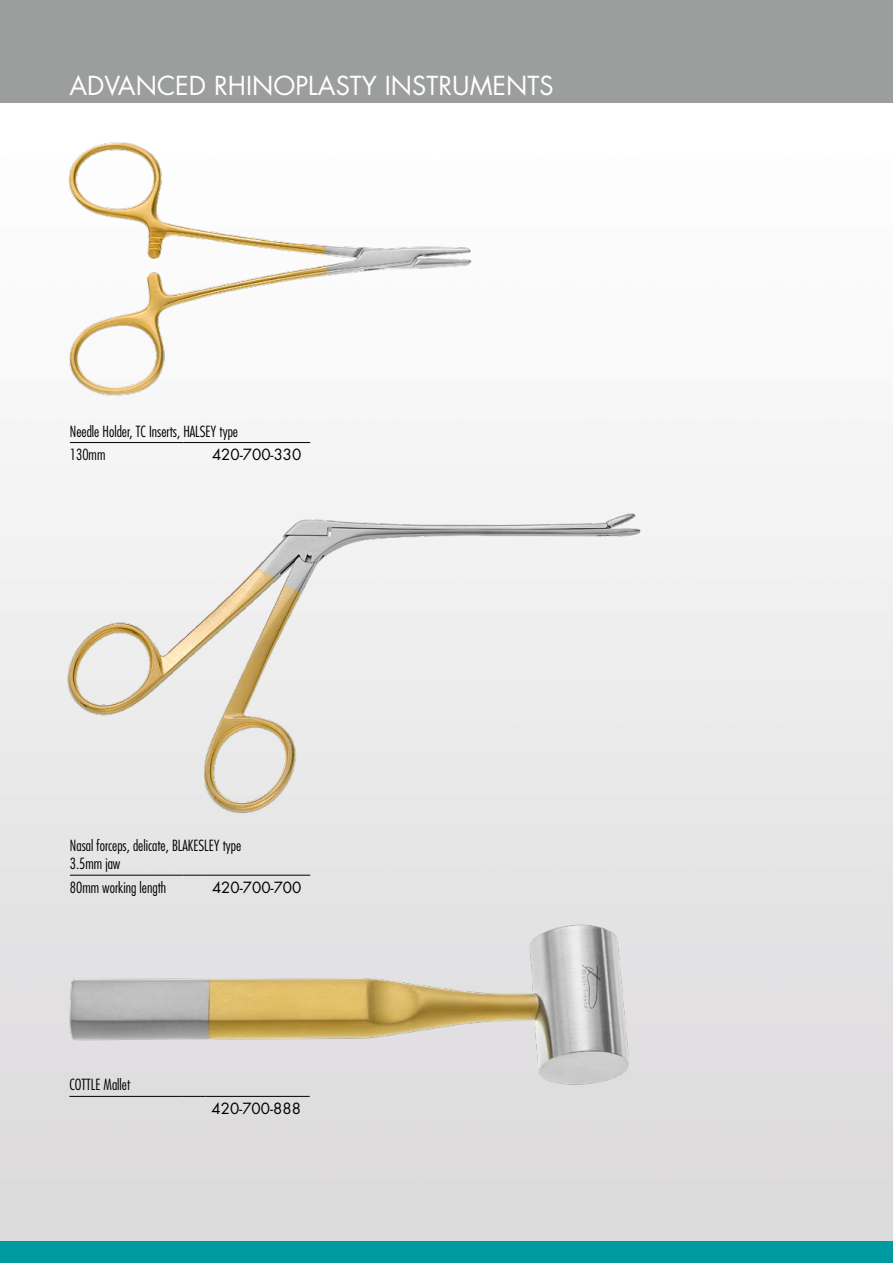
<style>
.page{position:relative;width:893px;height:1263px;background:#fff}
.page>*{position:absolute;margin:0;border:0;box-sizing:border-box;transform-origin:0 0}
.t1{font:25.5px "Futura";color:#fff}
.t2{font:300 condensed 15px/23.7px "Futura LT";color:#000}
.t3{font:15px "Futura";color:#000}
</style>
<div class="page">
<img style="left:0;top:102px;width:893px;height:1140px">
<div style="left:0;top:0;width:893px;height:102px;background:#9c9d9d"></div>
<div style="left:0;top:1242px;width:893px;height:21px;background:#009aa3"></div>
<img style="left:58px;top:131px;width:422px;height:273px">
<hr style="left:70px;top:442px;width:113px;height:1px;background:#000">
<svg style="left:183px;top:442px;width:23px;height:1px"></svg>
<hr style="left:206px;top:442px;width:104px;height:1px;background:#000">
<img style="left:48px;top:508px;width:603px;height:317px">
<hr style="left:70px;top:875px;width:113px;height:1px;background:#000">
<svg style="left:183px;top:875px;width:23px;height:1px"></svg>
<hr style="left:206px;top:875px;width:104px;height:1px;background:#000">
<img style="left:49px;top:891px;width:597px;height:230px">
<h1 class="t1" style="left:69px;top:69px;width:486px">ADVANCED RHINOPLASTY INSTRUMENTS</h1>
<p class="t2" style="left:70px;top:419px;width:170px">Needle Holder, TC Inserts, HALSEY type<br>130mm</p>
<p class="t3" style="left:212px;top:445px;width:91px">420-700-330</p>
<p class="t2" style="left:70px;top:837px;width:173px;line-height:18px">Nasal forceps, delicate, BLAKESLEY type<br>3.5mm jaw</p>
<p class="t2" style="left:70px;top:875px;width:98px">80mm working length</p>
<p class="t3" style="left:212px;top:878px;width:91px">420-700-700</p>
<p class="t2" style="left:69px;top:1073px;width:62px">COTTLE Mallet</p>
<p class="t3" style="left:212px;top:1099px;width:91px">420-700-888</p>
</div>
